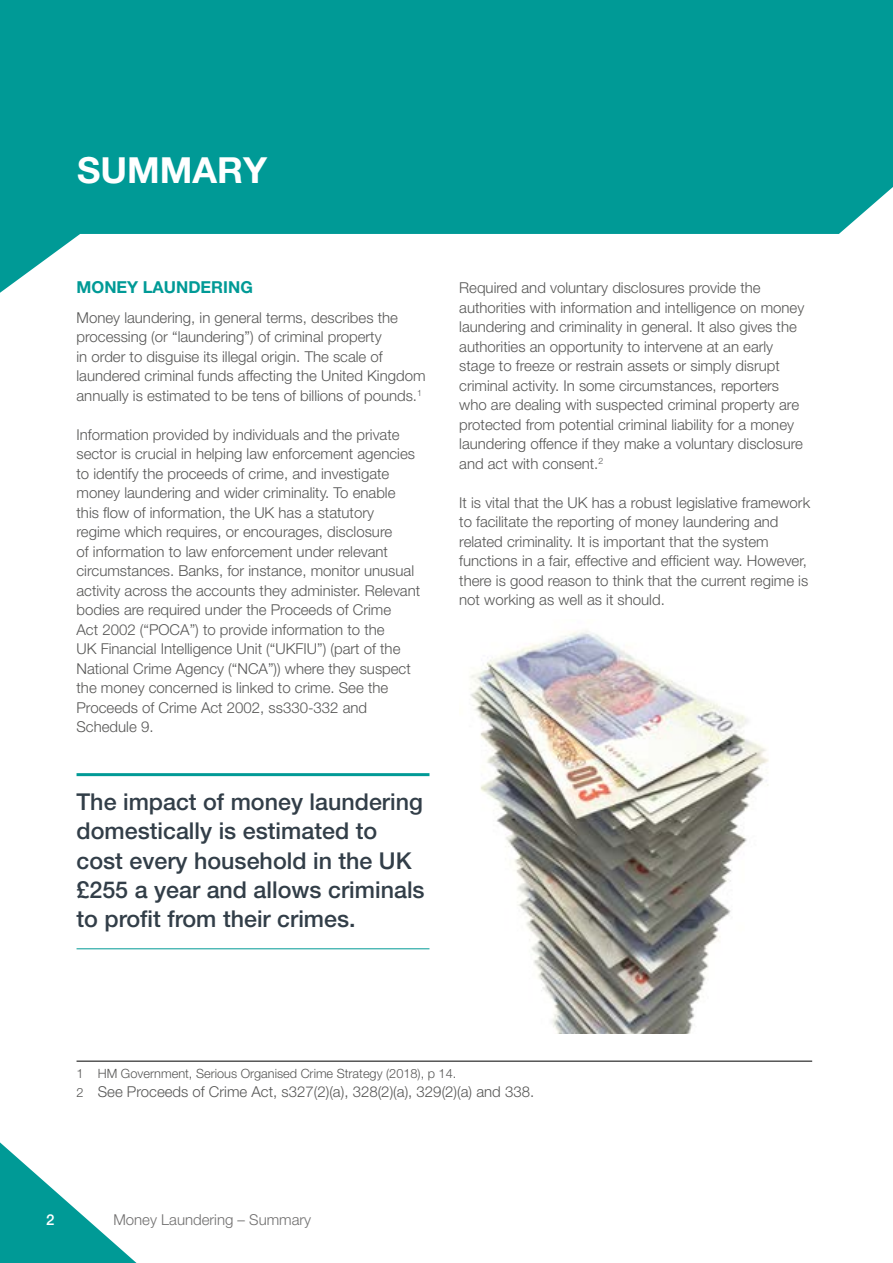
<style>
.page{position:relative;width:893px;height:1263px;background:#fff}
.page>*{position:absolute;margin:0;border:0;box-sizing:border-box;transform-origin:0 0}
.t1{font:700 36px "Helvetica Neue LT Pro";color:#fff}
.Quote_no_author{font:500 23.25px/29.2px "Helvetica Neue LT Pro";color:#323e48}
.Subheading_A{font:700 16.5px "Helvetica Neue LT Pro";color:#009a96}
.Body_text{font:300 15px/19.5px "Helvetica Neue LT Pro";color:#575756}
.Footnotes{font:300 15px "Helvetica Neue LT Pro";color:#575756}
.t2{font:300 15px "Helvetica Neue LT Pro";color:#706f6f}
.t3{font:500 15px "Helvetica Neue LT Pro";color:#fff}
.Footnotes-2{font:300 12.75px "Helvetica Neue LT Pro";color:#575756}
.s1{font-size:12.75px}
</style>
<div class="page">
<svg style="left:0;top:1142px;width:137px;height:121px"></svg>
<svg style="left:0;top:0;width:893px;height:293px;fill:#009a96"></svg>
<hr style="left:77px;top:773px;width:352px;height:3px;background:#009a96">
<hr style="left:77px;top:948px;width:352px;height:1px;background:#009a96">
<hr style="left:77px;top:1061px;width:735px;height:1px;background:#000">
<img style="left:470px;top:631px;width:299px;height:402px">
<p class="t1" style="left:77px;top:147px;width:192px">SUMMARY</p>
<p class="Subheading_A" style="left:77px;top:277px;width:178px">MONEY LAUNDERING</p>
<p class="Body_text" style="left:77px;top:307px;width:350px">Money laundering, in general terms, describes the processing (or “laundering”) of criminal property<br>in order to disguise its illegal origin. The scale of laundered criminal funds affecting the United Kingdom annually is estimated to be tens of billions of pounds.<sup>1</sup></p>
<p class="Body_text" style="left:77px;top:424px;width:345px">Information provided by individuals and the private sector is crucial in helping law enforcement agencies to identify the proceeds of crime, and investigate money laundering and wider criminality. To enable this flow of information, the UK has a statutory regime which requires, or encourages, disclosure<br>of information to law enforcement under relevant circumstances. Banks, for instance, monitor unusual activity across the accounts they administer. Relevant bodies are required under the Proceeds of Crime<br>Act 2002 (“POCA”) to provide information to the<br>UK Financial Intelligence Unit (“UKFIU”) (part of the National Crime Agency (“NCA”)) where they suspect the money concerned is linked to crime. See the Proceeds of Crime Act 2002, ss330-332 and Schedule 9.</p>
<p class="Quote_no_author" style="left:77px;top:787px;width:350px">The impact of money laundering domestically is estimated to cost every household in the UK £255 a year and allows criminals to profit from their crimes.</p>
<p class="Body_text" style="left:459px;top:278px;width:347px">Required and voluntary disclosures provide the authorities with information and intelligence on money laundering and criminality in general. It also gives the authorities an opportunity to intervene at an early stage to freeze or restrain assets or simply disrupt criminal activity. In some circumstances, reporters who are dealing with suspected criminal property are protected from potential criminal liability for a money laundering offence if they make a voluntary disclosure and act with consent.<sup>2</sup></p>
<p class="Body_text" style="left:459px;top:492px;width:352px">It is vital that the UK has a robust legislative framework to facilitate the reporting of money laundering and related criminality. It is important that the system functions in a fair, effective and efficient way. However, there is good reason to think that the current regime is not working as well as it should.</p>
<p class="Footnotes-2" style="left:77px;top:1065px;width:381px">1 HM Government, Serious Organised Crime Strategy (2018), p 14.</p>
<p class="Footnotes" style="left:77px;top:1083px;width:459px"><span class="s1">2</span> See Proceeds of Crime Act, s327(2)(a), 328(2)(a), 329(2)(a) and 338.</p>
<p class="t3" style="left:46px;top:1210px;width:10px">2</p>
<p class="t2" style="left:113px;top:1210px;width:199px">Money Laundering – Summary</p>
</div>
